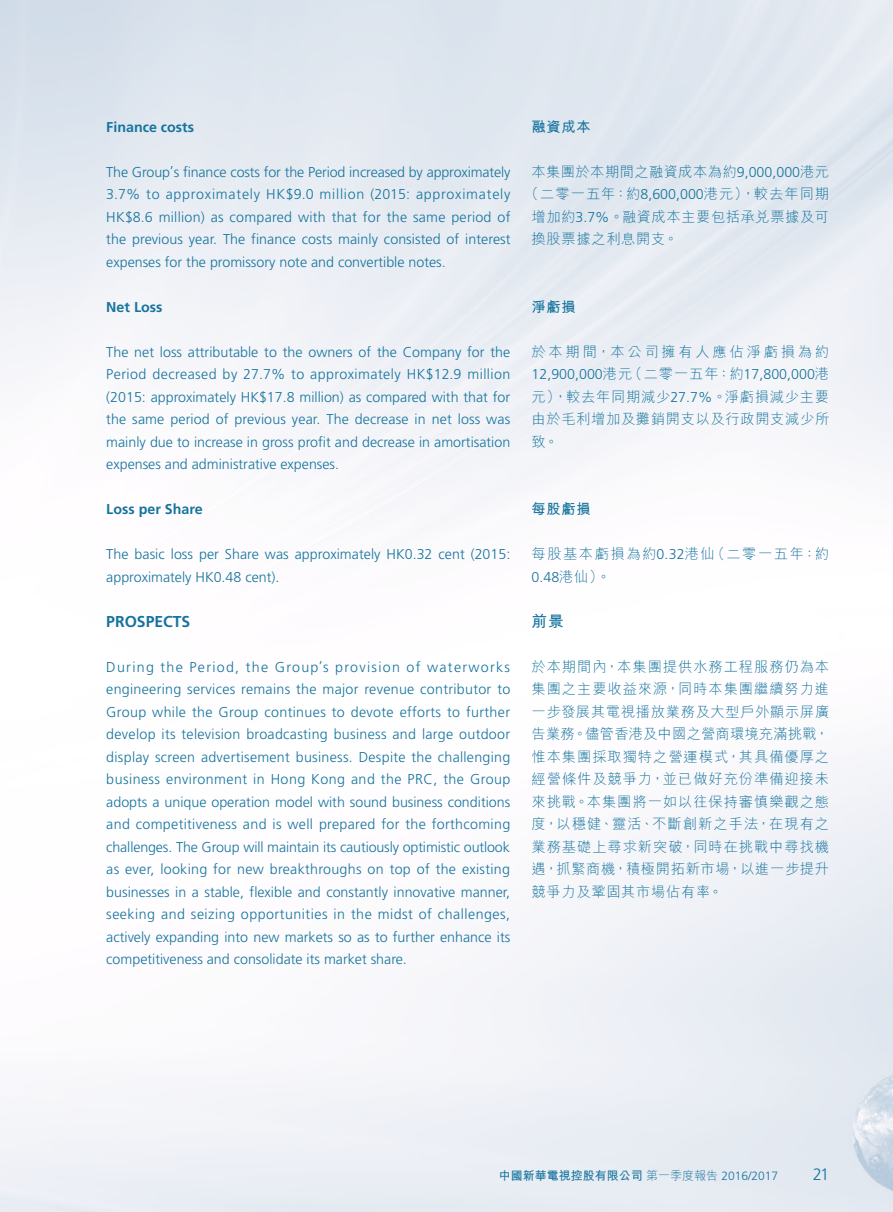
<style>
.page{position:relative;width:893px;height:1212px;background:#fff}
.page>*{position:absolute;margin:0;border:0;box-sizing:border-box;transform-origin:0 0}
.t1{font:300 16.5px "Frutiger LT Std";color:#16749e}
.Heading_1{font:700 15.75px "Frutiger LT Std";color:#16749e}
.C_Heading_1{font:700 15.75px "M Hei HK";color:#16749e}
.Body_Text{font:300 14.25px/22.5px "Frutiger LT Std";color:#16749e;text-align:justify}
.C_Body_Text{font:300 14.25px/22.5px "M Hei HK";letter-spacing:.05em;color:#16749e;text-align:justify}
.Heading_2{font:700 14.25px "Frutiger LT Std";color:#16749e}
.C_Body_Text-2{font:300 14.25px/22.5px "M Hei HK";letter-spacing:.11em;color:#16749e}
.C_Body_Text-3{font:300 14.25px "M Hei HK";letter-spacing:.075em;color:#16749e}
.C_Body_Text-4{font:300 14.25px "M Hei HK";letter-spacing:.03em;color:#16749e}
.C_Heading_2{font:700 14.25px "M Hei HK";letter-spacing:.05em;color:#16749e}
.t2{font:700 12px "M Hei HK";color:#16749e}
.s1{font-family:"Frutiger LT Std"}
.s2{font-weight:300}
.s3{font-family:"Frutiger LT Std";font-weight:300}
</style>
<div class="page">
<p class="Heading_2" style="left:106px;top:118px;width:89px">Finance costs</p>
<p class="Body_Text" style="left:106px;top:161px;width:406px">The Group’s finance costs for the Period increased by approximately 3.7% to approximately HK$9.0 million (2015: approximately HK$8.6 million) as compared with that for the same period of the previous year. The finance costs mainly consisted of interest expenses for the promissory note and convertible notes.</p>
<p class="Heading_2" style="left:106px;top:298px;width:58px">Net Loss</p>
<p class="Body_Text" style="left:106px;top:341px;width:406px">The net loss attributable to the owners of the Company for the Period decreased by 27.7% to approximately HK$12.9 million (2015: approximately HK$17.8 million) as compared with that for the same period of previous year. The decrease in net loss was mainly due to increase in gross profit and decrease in amortisation expenses and administrative expenses.</p>
<p class="Heading_2" style="left:106px;top:501px;width:98px">Loss per Share</p>
<p class="Body_Text" style="left:106px;top:543px;width:406px">The basic loss per Share was approximately HK0.32 cent (2015: approximately HK0.48 cent).</p>
<p class="Heading_1" style="left:106px;top:612px;width:86px">PROSPECTS</p>
<p class="Body_Text" style="left:106px;top:656px;width:406px">During the Period, the Group’s provision of waterworks engineering services remains the major revenue contributor to Group while the Group continues to devote efforts to further develop its television broadcasting business and large outdoor display screen advertisement business. Despite the challenging business environment in Hong Kong and the PRC, the Group adopts a unique operation model with sound business conditions and competitiveness and is well prepared for the forthcoming challenges. The Group will maintain its cautiously optimistic outlook as ever, looking for new breakthroughs on top of the existing businesses in a stable, flexible and constantly innovative manner, seeking and seizing opportunities in the midst of challenges, actively expanding into new markets so as to further enhance its competitiveness and consolidate its market share.</p>
<p class="C_Heading_2" style="left:531px;top:116px;width:61px">融資成本</p>
<p class="C_Body_Text-4" style="left:531px;top:164px;width:299px">本集團於本期間之融資成本為約<span class="s1">9,000,000</span>港元</p>
<p class="C_Body_Text-3" style="left:524px;top:187px;width:306px">（二零一五年：約<span class="s1">8,600,000</span>港元），較去年同期</p>
<p class="C_Body_Text" style="left:531px;top:205px;width:299px">增加約<span class="s1">3.7%</span>。融資成本主要包括承兌票據及可</p>
<p class="C_Body_Text" style="left:531px;top:228px;width:148px">換股票據之利息開支。</p>
<p class="C_Heading_2" style="left:531px;top:296px;width:46px">淨虧損</p>
<p class="C_Body_Text" style="left:531px;top:340px;width:299px">於本期間，本公司擁有人應佔淨虧損為約<span class="s1">12,900,000</span>港元（二零一五年：約<span class="s1">17,800,000</span>港元），較去年同期減少<span class="s1">27.7%</span>。淨虧損減少主要由於毛利增加及攤銷開支以及行政開支減少所致。</p>
<p class="C_Heading_2" style="left:531px;top:499px;width:61px">每股虧損</p>
<p class="C_Body_Text-2" style="left:531px;top:543px;width:299px">每股基本虧損為約<span class="s1">0.32</span>港仙（二零一五年：約<br><span class="s1">0.48</span>港仙）。</p>
<p class="C_Heading_1" style="left:531px;top:610px;width:34px">前景</p>
<p class="C_Body_Text" style="left:531px;top:655px;width:299px">於本期間內，本集團提供水務工程服務仍為本集團之主要收益來源，同時本集團繼續努力進一步發展其電視播放業務及大型戶外顯示屏廣告業務。儘管香港及中國之營商環境充滿挑戰，惟本集團採取獨特之營運模式，其具備優厚之經營條件及競爭力，並已做好充份準備迎接未來挑戰。本集團將一如以往保持審慎樂觀之態度，以穩健、靈活、不斷創新之手法，在現有之業務基礎上尋求新突破，同時在挑戰中尋找機遇，抓緊商機，積極開拓新市場，以進一步提升競爭力及鞏固其市場佔有率。</p>
<p class="t2" style="left:499px;top:1167px;width:281px">中國新華電視控股有限公司<span class="s2">第一季度報告</span> <span class="s3">2016/2017</span></p>
<p class="t1" style="left:813px;top:1165px;width:18px">21</p>
</div>
